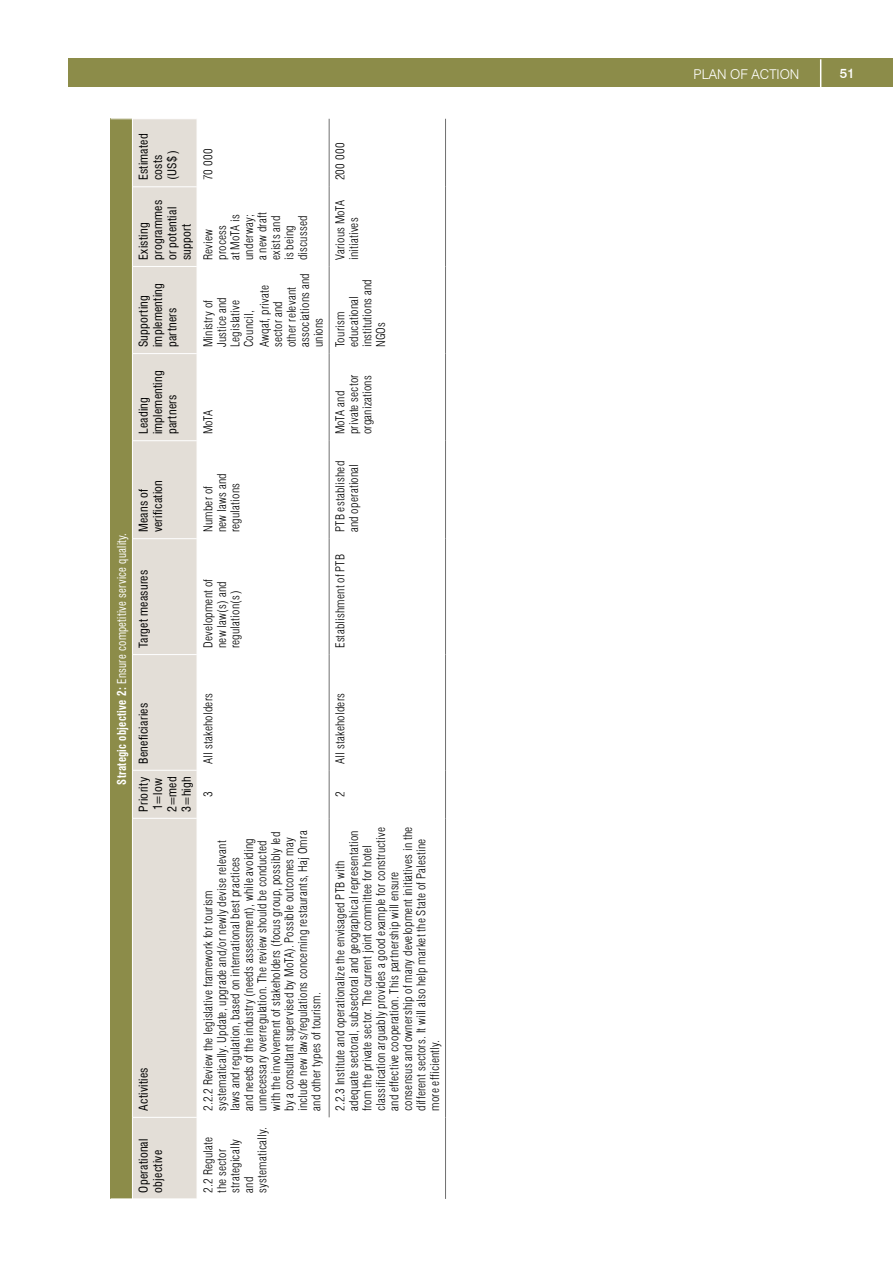
<style>
.page{position:relative;width:893px;height:1263px;background:#fff}
.page>*{position:absolute;margin:0;border:0;box-sizing:border-box;transform-origin:0 0}
.t1{font:300 13.5px "Swiss 721 BT";color:#fff}
.t2{font:500 13.5px "Swiss 721 BT";color:#fff}
.table_text_final{font:300 condensed 12px/13.5px "Swiss 721 BT";letter-spacing:.02em;color:#000}
.negrita_tex_final{font:condensed 12px/14.2px "Swiss 721 BT";letter-spacing:.02em;color:#000}
.t3{font:condensed 12px "Swiss 721 BT";letter-spacing:.025em;color:#fff;scale:.9 1}
.s1{font-weight:700}
</style>
<div class="page">
<div style="left:68px;top:58px;width:825px;height:29px;background:#8c8c49"></div>
<svg style="left:820px;top:59px;width:1px;height:28px"></svg>
<div style="left:111px;top:119px;width:21px;height:1080px;background:#8c8c49"></div>
<div style="left:133px;top:119px;width:64px;height:1080px;background:#e3ded7"></div>
<hr style="left:133px;top:1117px;width:64px;height:1px;background:#fff">
<hr style="left:133px;top:818px;width:64px;height:1px;background:#fff">
<hr style="left:133px;top:770px;width:64px;height:1px;background:#fff">
<hr style="left:133px;top:654px;width:64px;height:1px;background:#fff">
<hr style="left:133px;top:538px;width:64px;height:1px;background:#fff">
<hr style="left:133px;top:440px;width:64px;height:1px;background:#fff">
<hr style="left:133px;top:353px;width:64px;height:1px;background:#fff">
<hr style="left:133px;top:266px;width:64px;height:1px;background:#fff">
<hr style="left:133px;top:187px;width:64px;height:1px;background:#fff">
<hr style="left:329px;top:818px;width:1px;height:299px;background:#707070">
<hr style="left:329px;top:770px;width:1px;height:48px;background:#707070">
<hr style="left:329px;top:654px;width:1px;height:116px;background:#707070">
<hr style="left:329px;top:539px;width:1px;height:115px;background:#707070">
<hr style="left:329px;top:441px;width:1px;height:98px;background:#707070">
<hr style="left:329px;top:354px;width:1px;height:87px;background:#707070">
<hr style="left:329px;top:266px;width:1px;height:88px;background:#707070">
<hr style="left:329px;top:187px;width:1px;height:79px;background:#707070">
<hr style="left:329px;top:119px;width:1px;height:68px;background:#707070">
<hr style="left:445px;top:818px;width:1px;height:299px;background:#707070">
<hr style="left:445px;top:770px;width:1px;height:48px;background:#707070">
<hr style="left:445px;top:654px;width:1px;height:116px;background:#707070">
<hr style="left:445px;top:539px;width:1px;height:115px;background:#707070">
<hr style="left:445px;top:441px;width:1px;height:98px;background:#707070">
<hr style="left:445px;top:354px;width:1px;height:87px;background:#707070">
<hr style="left:445px;top:266px;width:1px;height:88px;background:#707070">
<hr style="left:445px;top:187px;width:1px;height:79px;background:#707070">
<hr style="left:445px;top:119px;width:1px;height:68px;background:#707070">
<svg style="left:111px;top:1198px;width:21px;height:1px"></svg>
<svg style="left:111px;top:118px;width:21px;height:1px"></svg>
<hr style="left:445px;top:1117px;width:1px;height:82px;background:#707070">
<p class="negrita_tex_final" style="left:136px;top:180px;width:48px;rotate:-90deg">Estimated costs (US$ )</p>
<p class="negrita_tex_final" style="left:136px;top:260px;width:62px;rotate:-90deg">Existing programmes or potential support</p>
<p class="negrita_tex_final" style="left:136px;top:347px;width:66px;rotate:-90deg">Supporting implementing partners</p>
<p class="negrita_tex_final" style="left:151px;top:434px;width:66px;rotate:-90deg">implementing partners</p>
<p class="negrita_tex_final" style="left:136px;top:434px;width:39px;rotate:-90deg">Leading</p>
<p class="table_text_final" style="left:202px;top:180px;width:33px;rotate:-90deg">70 000</p>
<p class="table_text_final" style="left:202px;top:260px;width:50px;rotate:-90deg">Review process<br>at MoTA is underway; a new draft exists and is being discussed</p>
<p class="table_text_final" style="left:258px;top:347px;width:75px;rotate:-90deg">Awqaf, private sector and<br>other relevant associations and unions</p>
<p class="table_text_final" style="left:202px;top:347px;width:52px;rotate:-90deg">Ministry of<br>Justice and<br>Legislative<br>Council,</p>
<p class="table_text_final" style="left:202px;top:434px;width:26px;rotate:-90deg">MoTA</p>
<p class="t3" style="left:114px;top:784px;width:281px;rotate:-90deg"><span class="s1">Strategic objective 2:</span> Ensure competitive service quality.</p>
<p class="negrita_tex_final" style="left:136px;top:532px;width:54px;rotate:-90deg">Means of verification</p>
<p class="negrita_tex_final" style="left:136px;top:648px;width:80px;rotate:-90deg">Target measures</p>
<p class="negrita_tex_final" style="left:136px;top:764px;width:62px;rotate:-90deg">Beneficiaries</p>
<p class="negrita_tex_final" style="left:136px;top:812px;width:36px;rotate:-90deg">Priority</p>
<p class="negrita_tex_final" style="left:151px;top:810px;width:33px;rotate:-90deg">1=low</p>
<p class="negrita_tex_final" style="left:165px;top:812px;width:37px;rotate:-90deg">2=med</p>
<p class="negrita_tex_final" style="left:179px;top:812px;width:37px;rotate:-90deg">3=high</p>
<p class="negrita_tex_final" style="left:136px;top:1111px;width:45px;rotate:-90deg">Activities</p>
<p class="negrita_tex_final" style="left:136px;top:1192px;width:55px;rotate:-90deg">Operational objective</p>
<p class="table_text_final" style="left:202px;top:532px;width:60px;rotate:-90deg">Number of new laws and regulations</p>
<p class="table_text_final" style="left:202px;top:648px;width:71px;rotate:-90deg">Development of new law(s) and regulation(s)</p>
<p class="table_text_final" style="left:202px;top:764px;width:72px;rotate:-90deg">All stakeholders</p>
<p class="table_text_final" style="left:202px;top:797px;width:7px;rotate:-90deg">3</p>
<p class="table_text_final" style="left:202px;top:1111px;width:282px;rotate:-90deg">2.2.2 Review the legislative framework for tourism systematically. Update, upgrade and/or newly devise relevant laws and regulation, based on international best practices<br>and needs of the industry (needs assessment), while avoiding unnecessary overregulation. The review should be conducted with the involvement of stakeholders (focus group, possibly led by a consultant supervised by MoTA). Possible outcomes may include new laws/regulations concerning restaurants, Haj Omra and other types of tourism.</p>
<p class="table_text_final" style="left:202px;top:1192px;width:67px;rotate:-90deg">2.2 Regulate the sector strategically and systematically.</p>
<p class="table_text_final" style="left:334px;top:180px;width:39px;rotate:-90deg">200 000</p>
<p class="table_text_final" style="left:334px;top:260px;width:62px;rotate:-90deg">Various MoTA initiatives</p>
<p class="table_text_final" style="left:334px;top:347px;width:69px;rotate:-90deg">Tourism educational institutions and<br>NGOs</p>
<p class="table_text_final" style="left:334px;top:434px;width:61px;rotate:-90deg">MoTA and private sector organizations</p>
<p class="table_text_final" style="left:334px;top:532px;width:73px;rotate:-90deg">PTB established and operational</p>
<p class="table_text_final" style="left:334px;top:648px;width:96px;rotate:-90deg">Establishment of PTB</p>
<p class="table_text_final" style="left:334px;top:764px;width:72px;rotate:-90deg">All stakeholders</p>
<p class="table_text_final" style="left:334px;top:797px;width:7px;rotate:-90deg">2</p>
<p class="table_text_final" style="left:334px;top:1111px;width:286px;rotate:-90deg">2.2.3 Institute and operationalize the envisaged PTB with adequate sectoral, subsectoral and geographical representation from the private sector. The current joint committee for hotel classification arguably provides a good example for constructive and effective cooperation. This partnership will ensure consensus and ownership of many development initiatives in the different sectors. It will also help market the State of Palestine more efficiently.</p>
<p class="t1" style="left:693px;top:66px;width:107px">PLAN OF ACTION</p>
<p class="t2" style="left:840px;top:65px;width:17px">51</p>
</div>
